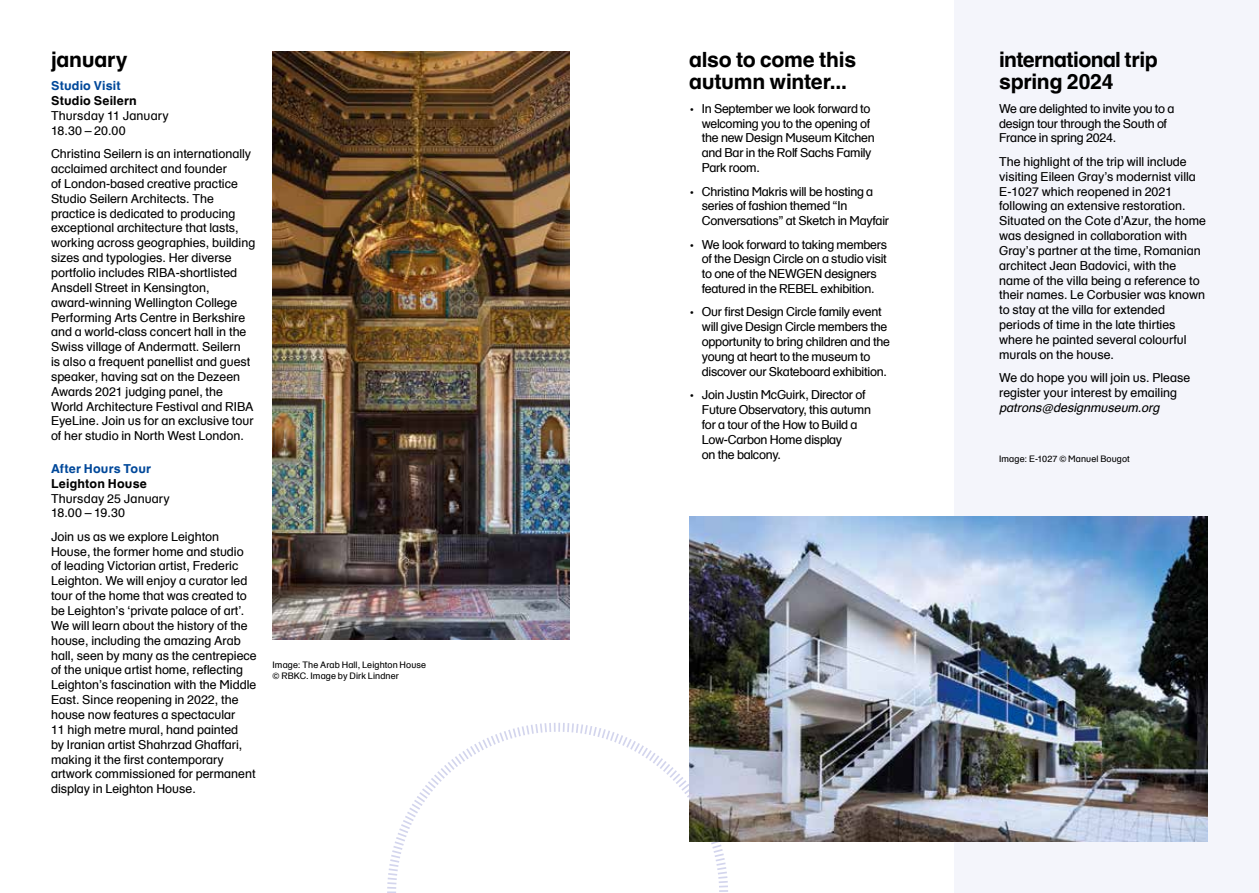
<style>
.page{position:relative;width:1259px;height:893px;background:#fff}
.page>*{position:absolute;margin:0;border:0;box-sizing:border-box;transform-origin:0 0}
.t1{font:700 21px/22.5px "Schulbuchfort DM";letter-spacing:-.015em;color:#000}
.t2{font:12.3px/14.9px "Schulbuchfort DM";color:#000}
.t3{font:12.3px/14.9px "Schulbuchfort DM";letter-spacing:-.02em;color:#000}
.t4{font:700 12.3px "Schulbuchfort DM";letter-spacing:.015em;color:#000}
.t5{font:700 12.3px "Schulbuchfort DM";letter-spacing:.015em;color:#00489a}
.t6{font:italic 12.3px "Schulbuchfort DM";color:#000}
.t7{font:9px/10.8px "Schulbuchfort DM";letter-spacing:.015em;color:#000}
</style>
<div class="page">
<div style="left:955px;top:0;width:304px;height:893px;background:#f4f5fb"></div>
<img style="left:272px;top:51px;width:298px;height:589px">
<svg style="left:387px;top:723px;width:341px;height:170px"></svg>
<img style="left:689px;top:517px;width:519px;height:325px">
<h1 class="t1" style="left:51px;top:48px;width:78px">january</h1>
<p class="t5" style="left:51px;top:77px;width:71px">Studio Visit</p>
<p class="t4" style="left:51px;top:92px;width:87px">Studio Seilern</p>
<p class="t2" style="left:51px;top:108px;width:119px">Thursday 11 January<br>18.30 – 20.00</p>
<p class="t2" style="left:51px;top:146px;width:206px">Christina Seilern is an internationally acclaimed architect and founder<br>of London-based creative practice Studio Seilern Architects. The practice is dedicated to producing exceptional architecture that lasts, working across geographies, building sizes and typologies. Her diverse portfolio includes RIBA-shortlisted Ansdell Street in Kensington, award-winning Wellington College Performing Arts Centre in Berkshire and a world-class concert hall in the Swiss village of Andermatt. Seilern<br>is also a frequent panellist and guest speaker, having sat on the Dezeen Awards 2021 judging panel, the World Architecture Festival and RIBA EyeLine. Join us for an exclusive tour of her studio in North West London.</p>
<p class="t5" style="left:51px;top:460px;width:101px">After Hours Tour</p>
<p class="t4" style="left:51px;top:475px;width:97px">Leighton House</p>
<p class="t2" style="left:51px;top:491px;width:120px">Thursday 25 January<br>18.00 – 19.30</p>
<p class="t2" style="left:51px;top:529px;width:207px">Join us as we explore Leighton House, the former home and studio of leading Victorian artist, Frederic Leighton. We will enjoy a curator led tour of the home that was created to be Leighton’s ‘private palace of art’.<br>We will learn about the history of the house, including the amazing Arab hall, seen by many as the centrepiece of the unique artist home, reflecting Leighton’s fascination with the Middle East. Since reopening in 2022, the house now features a spectacular<br>11 high metre mural, hand painted<br>by Iranian artist Shahrzad Ghaffari, making it the first contemporary artwork commissioned for permanent display in Leighton House.</p>
<p class="t7" style="left:272px;top:659px;width:155px">Image: The Arab Hall, Leighton House © RBKC. Image by Dirk Lindner</p>
<h1 class="t1" style="left:689px;top:48px;width:169px">also to come this autumn winter...</h1>
<p class="t3" style="left:702px;top:101px;width:174px;text-indent:-13px">• In September we look forward to welcoming you to the opening of the new Design Museum Kitchen and Bar in the Rolf Sachs Family<br>Park room.</p>
<p class="t3" style="left:702px;top:184px;width:189px;text-indent:-13px">• Christina Makris will be hosting a series of fashion themed “In<br>Conversations” at Sketch in Mayfair</p>
<p class="t3" style="left:702px;top:237px;width:187px;text-indent:-13px">• We look forward to taking members of the Design Circle on a studio visit to one of the NEWGEN designers featured in the REBEL exhibition.</p>
<p class="t3" style="left:702px;top:305px;width:190px;text-indent:-13px">• Our first Design Circle family event will give Design Circle members the opportunity to bring children and the young at heart to the museum to discover our Skateboard exhibition.</p>
<p class="t3" style="left:702px;top:387px;width:171px;text-indent:-13px">• Join Justin McGuirk, Director of<br>Future Observatory, this autumn for a tour of the How to Build a<br>Low-Carbon Home display<br>on the balcony.</p>
<h1 class="t1" style="left:999px;top:48px;width:160px">international trip spring 2024</h1>
<p class="t3" style="left:999px;top:101px;width:177px">We are delighted to invite you to a design tour through the South of<br>France in spring 2024.</p>
<p class="t2" style="left:999px;top:154px;width:208px">The highlight of the trip will include visiting Eileen Gray’s modernist villa E-1027 which reopened in 2021 following an extensive restoration.<br>Situated on the Cote d’Azur, the home was designed in collaboration with Gray’s partner at the time, Romanian architect Jean Badovici, with the name of the villa being a reference to their names. Le Corbusier was known to stay at the villa for extended periods of time in the late thirties where he painted several colourful murals on the house.</p>
<p class="t2" style="left:999px;top:370px;width:192px">We do hope you will join us. Please register your interest by emailing</p>
<p class="t6" style="left:999px;top:399px;width:165px">patrons@designmuseum.org</p>
<p class="t7" style="left:999px;top:453px;width:132px">Image: E-1027 © Manuel Bougot</p>
</div>
